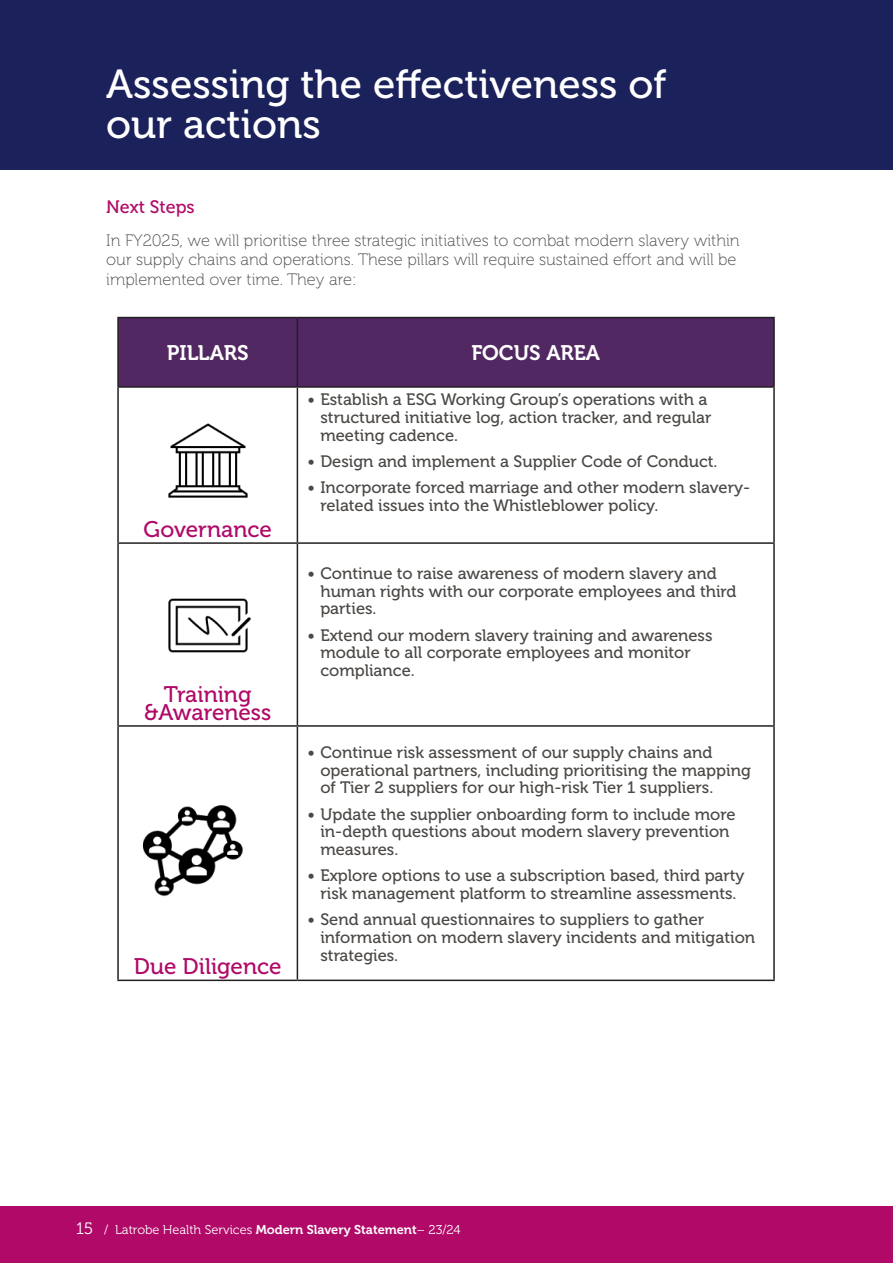
<style>
.page{position:relative;width:893px;height:1263px;background:#fff}
.page>*{position:absolute;margin:0;border:0;box-sizing:border-box;transform-origin:0 0}
.H1-white{font:40.5px/40.5px "Museo 500";color:#fff}
.Heading_4{font:22.5px/17.7px "Museo 500";color:#b00968;text-align:center}
.Heading_4-2{font:21px "Museo 700";color:#fff}
.Heading_4-3{font:18px "Museo 500";color:#b00968}
.Heading_4-4{font:16.5px/17.7px "Museo 500";color:#4b4845}
.Heading_4-5{font:16.5px/19.5px "Museo 100";color:#4b4845}
.t1{font:12.75px "Museo 300";color:#fff}
.s1{font-size:16.5px}
.s2{font-family:"Museo 700"}
</style>
<div class="page">
<div style="left:0;top:1207px;width:893px;height:56px;background:#b00968"></div>
<div style="left:0;top:0;width:893px;height:170px;background:#1b215a"></div>
<div style="left:119px;top:318px;width:654px;height:68px;background:#512862"></div>
<hr style="left:117px;top:317px;width:180px;height:1px;background:#231f20">
<hr style="left:117px;top:318px;width:2px;height:68px;background:#231f20">
<hr style="left:297px;top:317px;width:478px;height:1px;background:#231f20">
<hr style="left:297px;top:318px;width:1px;height:68px;background:#231f20">
<hr style="left:773px;top:318px;width:2px;height:68px;background:#231f20">
<hr style="left:117px;top:386px;width:180px;height:2px;background:#231f20">
<hr style="left:117px;top:388px;width:2px;height:154px;background:#231f20">
<hr style="left:297px;top:386px;width:478px;height:2px;background:#231f20">
<hr style="left:297px;top:388px;width:1px;height:154px;background:#231f20">
<hr style="left:773px;top:388px;width:2px;height:154px;background:#231f20">
<hr style="left:117px;top:542px;width:180px;height:2px;background:#231f20">
<hr style="left:117px;top:544px;width:2px;height:181px;background:#231f20">
<hr style="left:297px;top:542px;width:478px;height:2px;background:#231f20">
<hr style="left:297px;top:544px;width:1px;height:181px;background:#231f20">
<hr style="left:773px;top:544px;width:2px;height:181px;background:#231f20">
<hr style="left:117px;top:725px;width:180px;height:2px;background:#231f20">
<hr style="left:117px;top:727px;width:2px;height:252px;background:#231f20">
<hr style="left:297px;top:725px;width:478px;height:2px;background:#231f20">
<hr style="left:297px;top:727px;width:1px;height:252px;background:#231f20">
<hr style="left:773px;top:727px;width:2px;height:252px;background:#231f20">
<hr style="left:117px;top:979px;width:180px;height:2px;background:#231f20">
<hr style="left:297px;top:979px;width:478px;height:2px;background:#231f20">
<img style="left:168px;top:423px;width:80px;height:75px">
<img style="left:168px;top:598px;width:83px;height:55px">
<img style="left:142px;top:805px;width:101px;height:92px">
<p class="H1-white" style="left:106px;top:64px;width:562px">Assessing the effectiveness of our actions</p>
<p class="Heading_4-3" style="left:106px;top:197px;width:90px">Next Steps</p>
<p class="Heading_4-5" style="left:106px;top:231px;width:635px">In FY2025, we will prioritise three strategic initiatives to combat modern slavery within our supply chains and operations. These pillars will require sustained effort and will be implemented over time. They are:</p>
<p class="Heading_4-2" style="left:167px;top:341px;width:83px">PILLARS</p>
<p class="Heading_4-2" style="left:471px;top:341px;width:130px">FOCUS AREA</p>
<p class="Heading_4" style="left:144px;top:521px;width:130px">Governance</p>
<p class="Heading_4" style="left:144px;top:686px;width:129px">Training &amp;Awareness</p>
<p class="Heading_4" style="left:134px;top:958px;width:149px">Due Diligence</p>
<p class="Heading_4-4" style="left:320px;top:391px;width:393px;text-indent:-13px">• Establish a ESG Working Group’s operations with a structured initiative log, action tracker, and regular meeting cadence.</p>
<p class="Heading_4-4" style="left:308px;top:453px;width:411px">• Design and implement a Supplier Code of Conduct.</p>
<p class="Heading_4-4" style="left:320px;top:479px;width:431px;text-indent:-13px">• Incorporate forced marriage and other modern slavery&shy;related issues into the Whistleblower policy.</p>
<p class="Heading_4-4" style="left:320px;top:565px;width:418px;text-indent:-13px">• Continue to raise awareness of modern slavery and human rights with our corporate employees and third parties.</p>
<p class="Heading_4-4" style="left:320px;top:626px;width:394px;text-indent:-13px">• Extend our modern slavery training and awareness module to all corporate employees and monitor compliance.</p>
<p class="Heading_4-4" style="left:320px;top:744px;width:432px;text-indent:-13px">• Continue risk assessment of our supply chains and operational partners, including prioritising the mapping of Tier 2 suppliers for our high-risk Tier 1 suppliers.</p>
<p class="Heading_4-4" style="left:320px;top:805px;width:417px;text-indent:-13px">• Update the supplier onboarding form to include more in-depth questions about modern slavery prevention measures.</p>
<p class="Heading_4-4" style="left:308px;top:867px;width:438px;text-align:center">• Explore options to use a subscription based, third party risk management platform to streamline assessments.</p>
<p class="Heading_4-4" style="left:320px;top:911px;width:436px;text-indent:-13px">• Send annual questionnaires to suppliers to gather information on modern slavery incidents and mitigation strategies.</p>
<p class="t1" style="left:76px;top:1223px;width:386px"><span class="s1">15</span> / Latrobe Health Services <span class="s2">Modern Slavery Statement</span>– 23/24</p>
</div>
